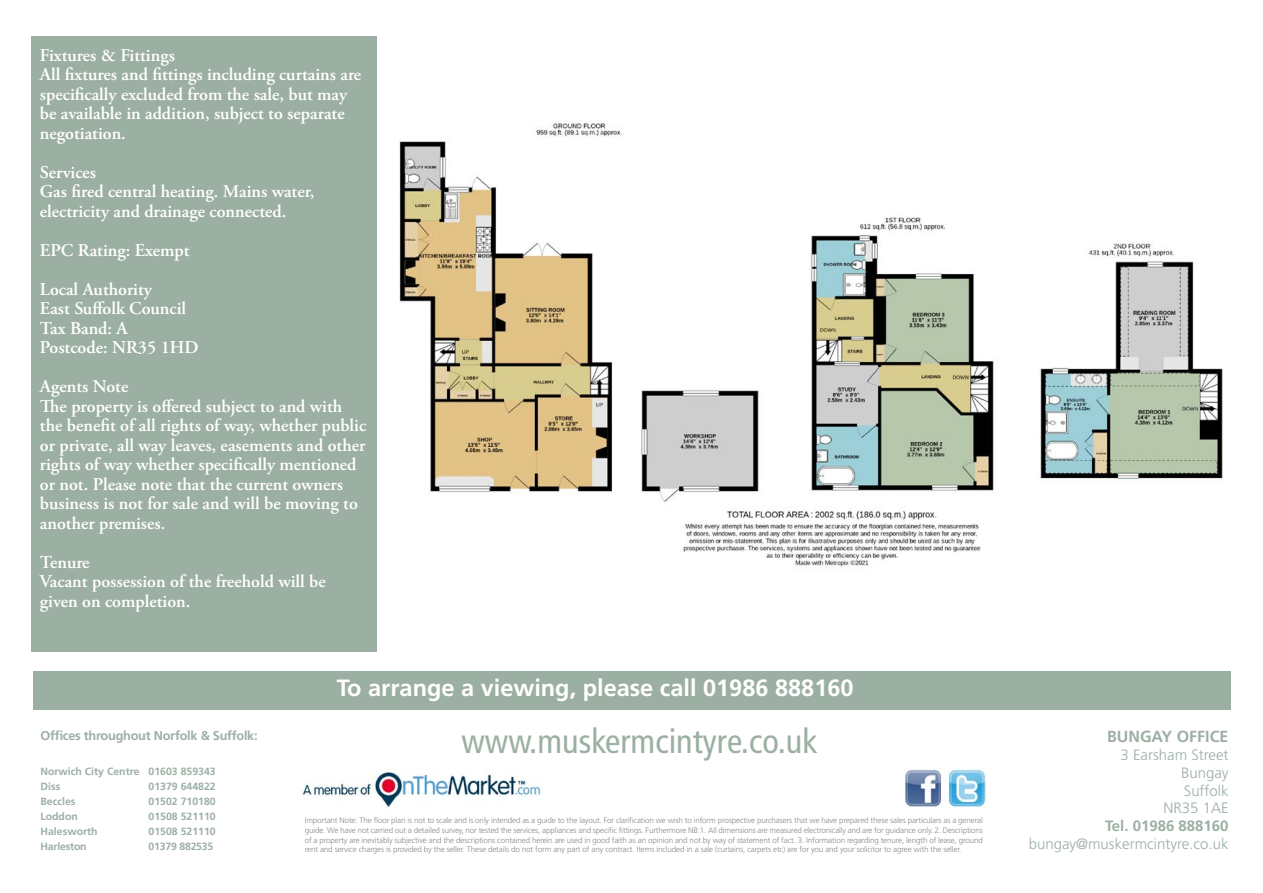
<style>
.page{position:relative;width:1263px;height:893px;background:#fff}
.page>*{position:absolute;margin:0;border:0;box-sizing:border-box;transform-origin:0 0}
.t1{font:condensed 34.2px "Frutiger LT Std";color:#9cafa3}
.t2{font:700 23.55px "Frutiger LT Std";color:#fff}
.t3{font:600 18px/19.5px "Adobe Garamond Pro";color:#fff}
.t4{font:700 16.05px "Frutiger LT Std";color:#9cafa3}
.t5{font:300 15px/18px "Frutiger";color:#9cafa3;text-align:right}
.t6{font:700 15px "Frutiger LT Std";color:#9cafa3}
.t7{font:700 12.75px "Frutiger LT Std";letter-spacing:-.02em;color:#9cafa3}
.t8{font:700 10.5px/15px "Frutiger LT Std";color:#9cafa3}
.t9{font:700 10.5px "Frutiger LT Std";letter-spacing:-.02em;color:#9cafa3}
.t10{font:300 7.95px/9.6px "Frutiger";letter-spacing:-.015em;color:#8a8a8a;text-align:justify}
</style>
<div class="page">
<div style="left:33px;top:671px;width:1198px;height:39px;background:#9cafa3"></div>
<img style="left:905px;top:769px;width:80px;height:38px">
<img style="left:302px;top:772px;width:239px;height:36px">
<div style="left:32px;top:36px;width:345px;height:615px;background:#9cafa3"></div>
<img style="left:399px;top:120px;width:824px;height:447px">
<h3 class="t3" style="left:40px;top:45px;width:323px">Fixtures &amp; Fittings<br>All fixtures and fittings including curtains are specifically excluded from the sale, but may be available in addition, subject to separate negotiation.</h3>
<h3 class="t3" style="left:40px;top:162px;width:276px">Services<br>Gas fired central heating. Mains water, electricity and drainage connected.</h3>
<h3 class="t3" style="left:40px;top:231px;width:151px;line-height:39px">EPC Rating: Exempt<br>Local Authority</h3>
<h3 class="t3" style="left:40px;top:299px;width:160px">East Suffolk Council<br>Tax Band: A<br>Postcode: NR35 1HD</h3>
<p class="t3" style="left:40px;top:377px;width:328px">Agents Note<br>The property is offered subject to and with the benefit of all rights of way, whether public or private, all way leaves, easements and other rights of way whether specifically mentioned or not. Please note that the current owners business is not for sale and will be moving to another premises.</p>
<h3 class="t3" style="left:40px;top:552px;width:287px">Tenure<br>Vacant possession of the freehold will be given on completion.</h3>
<h3 class="t7" style="left:41px;top:728px;width:219px">Offices throughout Norfolk &amp; Suffolk:</h3>
<h3 class="t8" style="left:41px;top:763px;width:177px">Norwich City Centre 01603 859343<br>Diss</h3>
<h3 class="t8" style="left:149px;top:778px;width:69px">01379 644822</h3>
<h3 class="t8" style="left:41px;top:793px;width:36px">Beccles</h3>
<h3 class="t8" style="left:149px;top:793px;width:69px">01502 710180</h3>
<h3 class="t8" style="left:41px;top:808px;width:39px">Loddon</h3>
<h3 class="t8" style="left:149px;top:808px;width:69px">01508 521110</h3>
<h3 class="t8" style="left:41px;top:823px;width:59px">Halesworth</h3>
<h3 class="t8" style="left:149px;top:823px;width:69px">01508 521110</h3>
<h3 class="t9" style="left:41px;top:840px;width:48px">Harleston</h3>
<h3 class="t9" style="left:149px;top:840px;width:66px">01379 882535</h3>
<h2 class="t2" style="left:337px;top:674px;width:518px">To arrange a viewing, please call 01986 888160</h2>
<h1 class="t1" style="left:461px;top:721px;width:358px">www.muskermcintyre.co.uk</h1>
<p class="t10" style="left:305px;top:816px;width:680px">Important Note: The floor plan is not to scale and is only intended as a guide to the layout. For clarification we wish to inform prospective purchasers that we have prepared these sales particulars as a general guide. We have not carried out a detailed survey, nor tested the services, appliances and specific fittings. Furthermore NB:1. All dimensions are measured electronically and are for guidance only. 2. Descriptions of a property are inevitably subjective and the descriptions contained herein are used in good faith as an opinion and not by way of statement of fact. 3. Information regarding tenure, length of lease, ground rent and service charges is provided by the seller. These details do not form any part of any contract. Items included in a sale (curtains, carpets etc) are for you and your solicitor to agree with the seller.</p>
<h3 class="t4" style="left:1107px;top:727px;width:123px">BUNGAY OFFICE</h3>
<h3 class="t5" style="left:1120px;top:746px;width:109px">3 Earsham Street<br>Bungay<br>Suffolk<br>NR35 1AE</h3>
<h3 class="t6" style="left:1105px;top:817px;width:125px">Tel. 01986 888160</h3>
<h3 class="t5" style="left:1029px;top:835px;width:201px">bungay@muskermcintyre.co.uk</h3>
</div>
